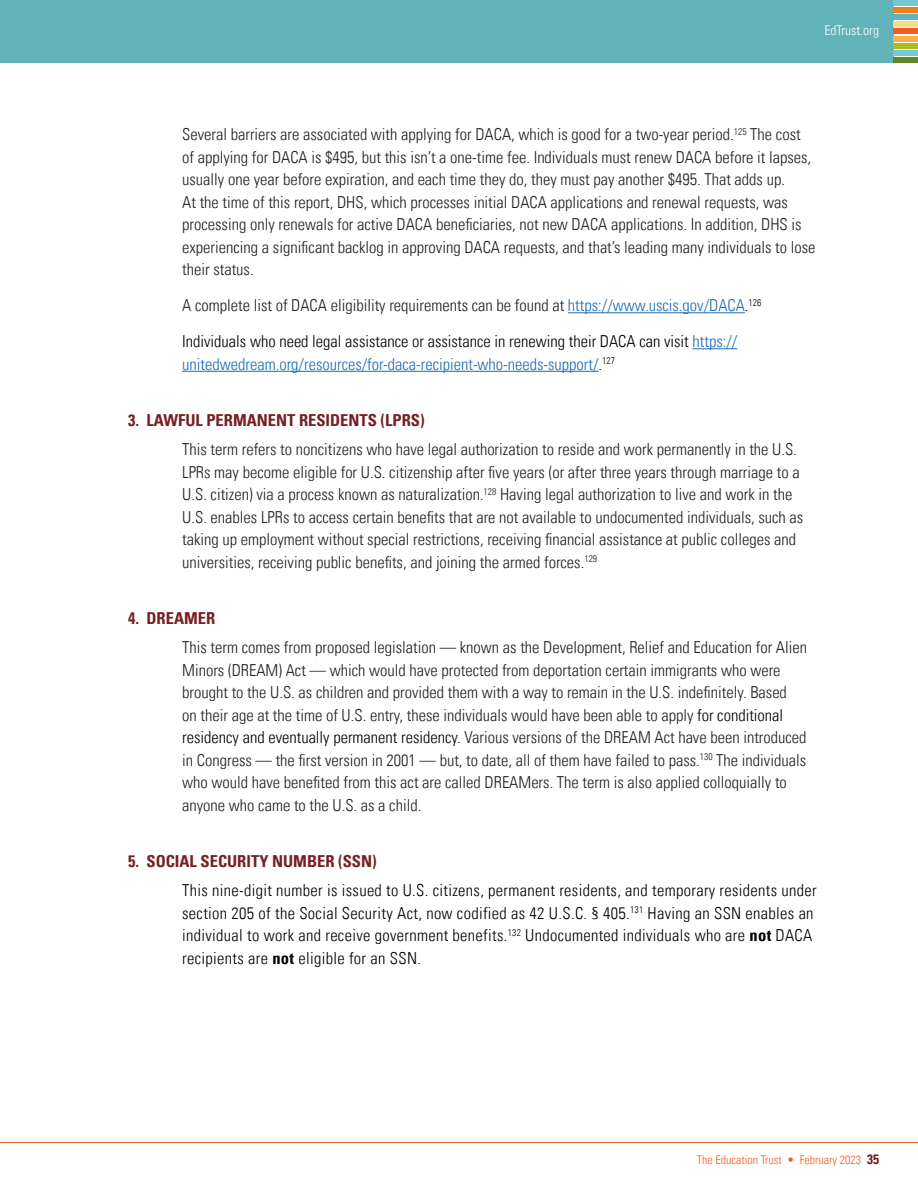
<style>
.page{position:relative;width:918px;height:1188px;background:#fff}
.page>*{position:absolute;margin:0;border:0;box-sizing:border-box;transform-origin:0 0}
.t1{font:300 condensed 16.5px/22.5px "Univers LT";color:#231f20}
.t2{font:300 condensed 16.5px/22.5px "Univers LT";letter-spacing:.02em;color:#000}
.t3{font:300 condensed 16.5px/22.5px "Univers LT";color:#000}
.t4{font:700 condensed 16.5px "Univers LT";color:#762023}
.t5{font:300 condensed 13.5px "Univers LT";color:#fff}
.t6{font:300 condensed 12px "Univers LT";color:#f15d22}
.s1{color:#1c6cb6}
.s2{color:#000}
.s3{font-weight:700}
.s4{font-weight:700;font-size:13.5px;color:#762023}
</style>
<div class="page">
<hr style="left:0;top:1142px;width:918px;height:1px;background:#f15d22">
<div style="left:0;top:0;width:894px;height:63px;background:#61b2b9"></div>
<div style="left:894px;top:0;width:24px;height:5px;background:#72cbd2"></div>
<div style="left:894px;top:14px;width:24px;height:6px;background:#61b2b9"></div>
<div style="left:894px;top:7px;width:24px;height:5px;background:#f47b20"></div>
<div style="left:894px;top:22px;width:24px;height:5px;background:#f0df8a"></div>
<div style="left:894px;top:36px;width:24px;height:5px;background:#fbb03f"></div>
<div style="left:894px;top:29px;width:24px;height:5px;background:#f15d22"></div>
<div style="left:894px;top:43px;width:24px;height:5px;background:#aebc21"></div>
<div style="left:894px;top:58px;width:24px;height:5px;background:#5c8727"></div>
<div style="left:894px;top:50px;width:24px;height:5px;background:#72cbd2"></div>
<hr style="left:568px;top:312px;width:177px;height:1px;background:#1c6cb6">
<hr style="left:693px;top:348px;width:44px;height:1px;background:#1c6cb6">
<hr style="left:182px;top:371px;width:417px;height:1px;background:#1c6cb6">
<p class="t5" style="left:825px;top:22px;width:56px">EdTrust.org</p>
<p class="t1" style="left:182px;top:123px;width:635px">Several barriers are associated with applying for DACA, which is good for a two-year period.<sup>125</sup> The cost of applying for DACA is $495, but this isn’t a one-time fee. Individuals must renew DACA before it lapses, usually one year before expiration, and each time they do, they must pay another $495. That adds up.<br>At the time of this report, DHS, which processes initial DACA applications and renewal requests, was processing only renewals for active DACA beneficiaries, not new DACA applications. In addition, DHS is experiencing a significant backlog in approving DACA requests, and that’s leading many individuals to lose their status.</p>
<p class="t1" style="left:182px;top:294px;width:581px">A complete list of DACA eligibility requirements can be found at <span class="s1">https://www.uscis.gov/DACA</span><span class="s2">.</span><sup>126</sup></p>
<p class="t3" style="left:182px;top:330px;width:557px">Individuals who need legal assistance or assistance in renewing their DACA can visit <span class="s1">https:// unitedwedream.org/resources/for-daca-recipient-who-needs-support/</span>.<sup>127</sup></p>
<p class="t4" style="left:128px;top:410px;width:298px">3. LAWFUL PERMANENT RESIDENTS (LPRS)</p>
<p class="t1" style="left:182px;top:438px;width:623px">This term refers to noncitizens who have legal authorization to reside and work permanently in the U.S.<br>LPRs may become eligible for U.S. citizenship after five years (or after three years through marriage to a U.S. citizen) via a process known as naturalization.<sup>128</sup> Having legal authorization to live and work in the U.S. enables LPRs to access certain benefits that are not available to undocumented individuals, such as taking up employment without special restrictions, receiving financial assistance at public colleges and universities, receiving public benefits, and joining the armed forces.<sup>129</sup></p>
<p class="t4" style="left:128px;top:608px;width:89px">4. DREAMER</p>
<p class="t1" style="left:182px;top:636px;width:626px">This term comes from proposed legislation — known as the Development, Relief and Education for Alien Minors (DREAM) Act — which would have protected from deportation certain immigrants who were brought to the U.S. as children and provided them with a way to remain in the U.S. indefinitely. Based<br>on their age at the time of U.S. entry, these individuals would have been able to apply <span class="s2">for conditional residency and eventually permanent residency.</span> Various versions of the DREAM Act have been introduced in Congress — the first version in 2001 — but, to date, all of them have failed to pass.<sup>130</sup> The individuals who would have benefited from this act are called DREAMers. The term is also applied colloquially to anyone who came to the U.S. as a child.</p>
<p class="t4" style="left:128px;top:851px;width:250px">5. SOCIAL SECURITY NUMBER (SSN)</p>
<p class="t2" style="left:182px;top:879px;width:636px">This nine-digit number is issued to U.S. citizens, permanent residents, and temporary residents under section 205 of the Social Security Act, now codified as 42 U.S.C. § 405.<sup>131</sup> Having an SSN enables an individual to work and receive government benefits.<sup>132</sup> Undocumented individuals who are <span class="s3">not</span> DACA recipients are <span class="s3">not</span> eligible for an SSN.</p>
<p class="t6" style="left:697px;top:1153px;width:184px">The Education Trust • February 2023 <span class="s4">35</span></p>
</div>
